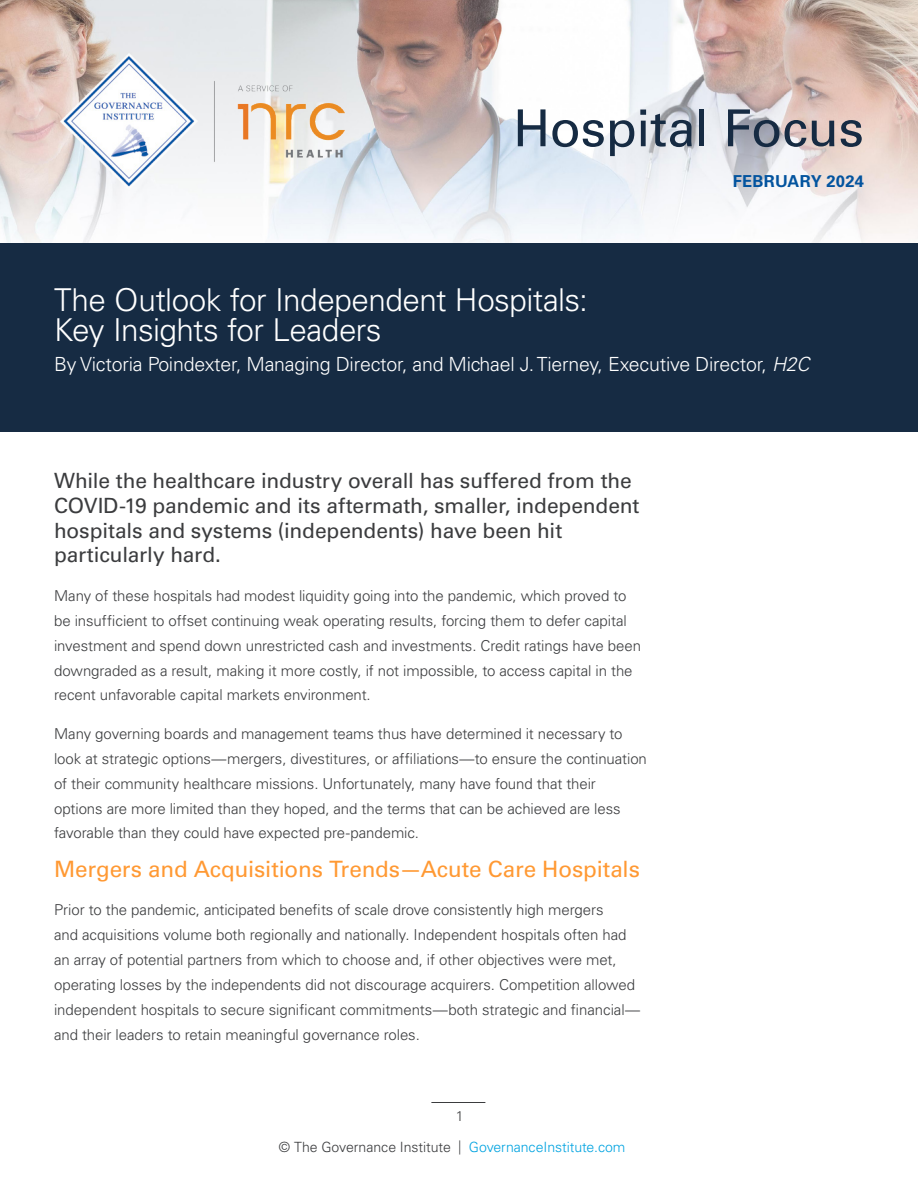
<style>
.page{position:relative;width:918px;height:1188px;background:#fff}
.page>*{position:absolute;margin:0;border:0;box-sizing:border-box;transform-origin:0 0}
.t1{font:51px "Univers LT Std";letter-spacing:-.005em;color:#162b43}
.t2{font:300 31.5px/30px "Univers LT Std";letter-spacing:-.015em;color:#fff}
.t3{font:22.5px "Univers LT Std";letter-spacing:-.005em;color:#f93}
.t4{font:21px/24.9px "Univers LT Std";letter-spacing:-.01em;color:#3b3c3e}
.t5{font:300 19.5px "Univers LT Std";letter-spacing:-.01em;color:#fff}
.t6{font:700 16.5px "Univers LT Std";letter-spacing:.01em;color:#03549f}
.t7{font:300 15px/24.9px "Univers LT Std";letter-spacing:-.005em;color:#3b3c3e}
.t8{font:300 14.1px/31px "Univers LT Std";letter-spacing:-.005em;color:#3b3c3e}
.s1{font-style:italic}
.s2{color:#00a3e0}
</style>
<div class="page">
<hr style="left:431px;top:1102px;width:54px;height:1px;background:#3b3c3e">
<img style="left:0;top:0;width:918px;height:243px">
<div style="left:0;top:243px;width:918px;height:189px;background:#162b43"></div>
<img style="left:61px;top:53px;width:283px;height:137px">
<h1 class="t1" style="left:513px;top:98px;width:352px">Hospital Focus</h1>
<p class="t6" style="left:733px;top:172px;width:133px">FEBRUARY 2024</p>
<h2 class="t2" style="left:54px;top:285px;width:536px">The Outlook for Independent Hospitals:<br>Key Insights for Leaders</h2>
<h3 class="t5" style="left:54px;top:353px;width:757px">By Victoria Poindexter, Managing Director, and Michael J. Tierney, Executive Director, <span class="s1">H2C</span></h3>
<h3 class="t4" style="left:54px;top:468px;width:587px">While the healthcare industry overall has suffered from the COVID-19 pandemic and its aftermath, smaller, independent hospitals and systems (independents) have been hit particularly hard.</h3>
<p class="t7" style="left:54px;top:583px;width:589px">Many of these hospitals had modest liquidity going into the pandemic, which proved to be insufficient to offset continuing weak operating results, forcing them to defer capital investment and spend down unrestricted cash and investments. Credit ratings have been downgraded as a result, making it more costly, if not impossible, to access capital in the recent unfavorable capital markets environment.</p>
<p class="t7" style="left:54px;top:721px;width:594px">Many governing boards and management teams thus have determined it necessary to look at strategic options—mergers, divestitures, or affiliations—to ensure the continuation of their community healthcare missions. Unfortunately, many have found that their options are more limited than they hoped, and the terms that can be achieved are less favorable than they could have expected pre-pandemic.</p>
<h3 class="t3" style="left:54px;top:855px;width:587px">Mergers and Acquisitions Trends—Acute Care Hospitals</h3>
<p class="t7" style="left:54px;top:897px;width:588px">Prior to the pandemic, anticipated benefits of scale drove consistently high mergers<br>and acquisitions volume both regionally and nationally. Independent hospitals often had an array of potential partners from which to choose and, if other objectives were met, operating losses by the independents did not discourage acquirers. Competition allowed independent hospitals to secure significant commitments—both strategic and financial— and their leaders to retain meaningful governance roles.</p>
<p class="t8" style="left:279px;top:1101px;width:348px;text-indent:177px">1<br>© The Governance Institute | <span class="s2">GovernanceInstitute.com</span></p>
</div>
